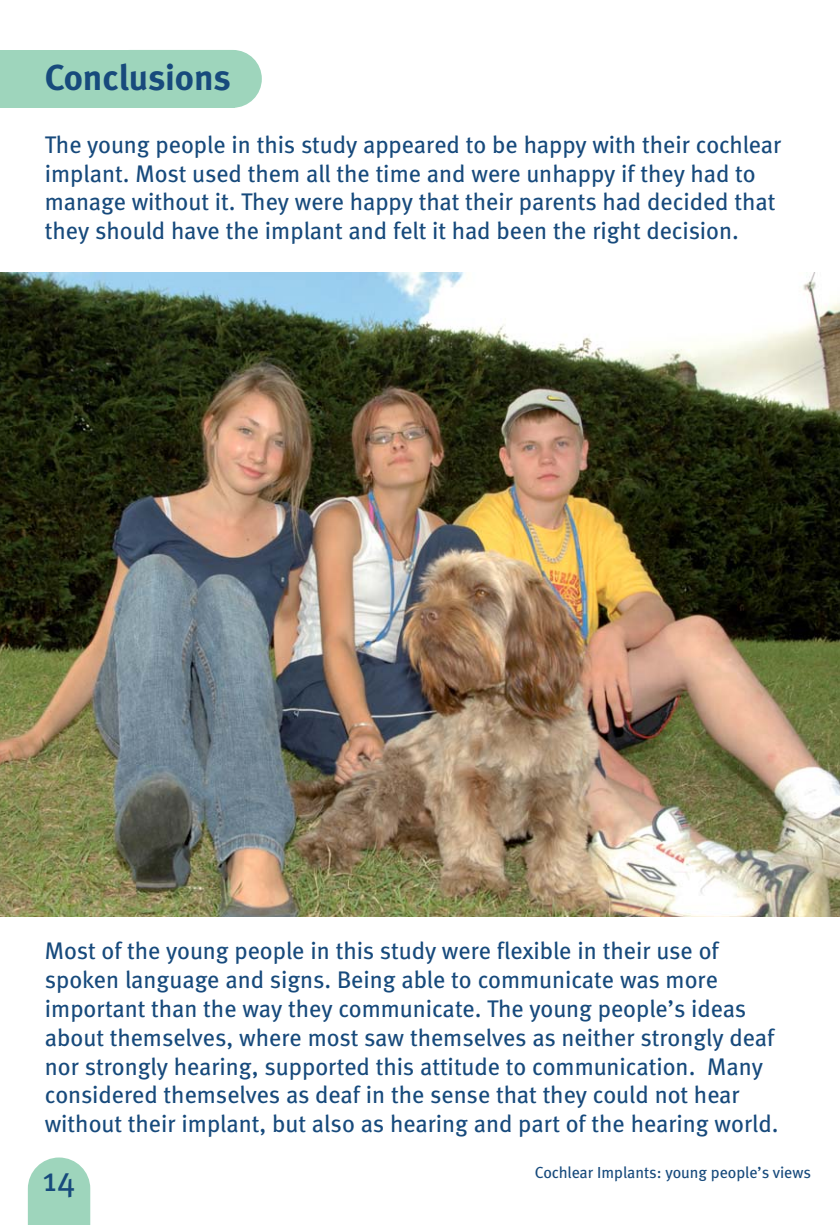
<style>
.page{position:relative;width:840px;height:1225px;background:#fff}
.page>*{position:absolute;margin:0;border:0;box-sizing:border-box;transform-origin:0 0}
.t1{font:700 36px "Meta";color:#174a7c}
.t2{font:34px "Meta";color:#174a7c}
.t3{font:24px/28.8px "Meta";color:#174a7c}
.t4{font:16px "Meta";color:#174a7c}
</style>
<div class="page">
<div style="left:0;top:50px;width:234px;height:58px;background:#9ed5bc"></div>
<div style="left:101px;top:50px;width:161px;height:58px;background:#9ed5bc;border-radius:29px"></div>
<svg style="left:28px;top:1157px;width:62px;height:68px;background:#a8d9c2"></svg>
<img style="left:0;top:273px;width:839px;height:644px">
<h1 class="t1" style="left:45px;top:64px;width:187px">Conclusions</h1>
<p class="t3" style="left:45px;top:132px;width:737px">The young people in this study appeared to be happy with their cochlear implant. Most used them all the time and were unhappy if they had to manage without it. They were happy that their parents had decided that they should have the implant and felt it had been the right decision.</p>
<p class="t3" style="left:45px;top:938px;width:734px">Most of the young people in this study were flexible in their use of spoken language and signs. Being able to communicate was more important than the way they communicate. The young people’s ideas about themselves, where most saw themselves as neither strongly deaf nor strongly hearing, supported this attitude to communication. Many considered themselves as deaf in the sense that they could not hear without their implant, but also as hearing and part of the hearing world.</p>
<h2 class="t2" style="left:43px;top:1166px;width:35px">14</h2>
<p class="t4" style="left:534px;top:1167px;width:278px">Cochlear Implants: young people’s views</p>
</div>
